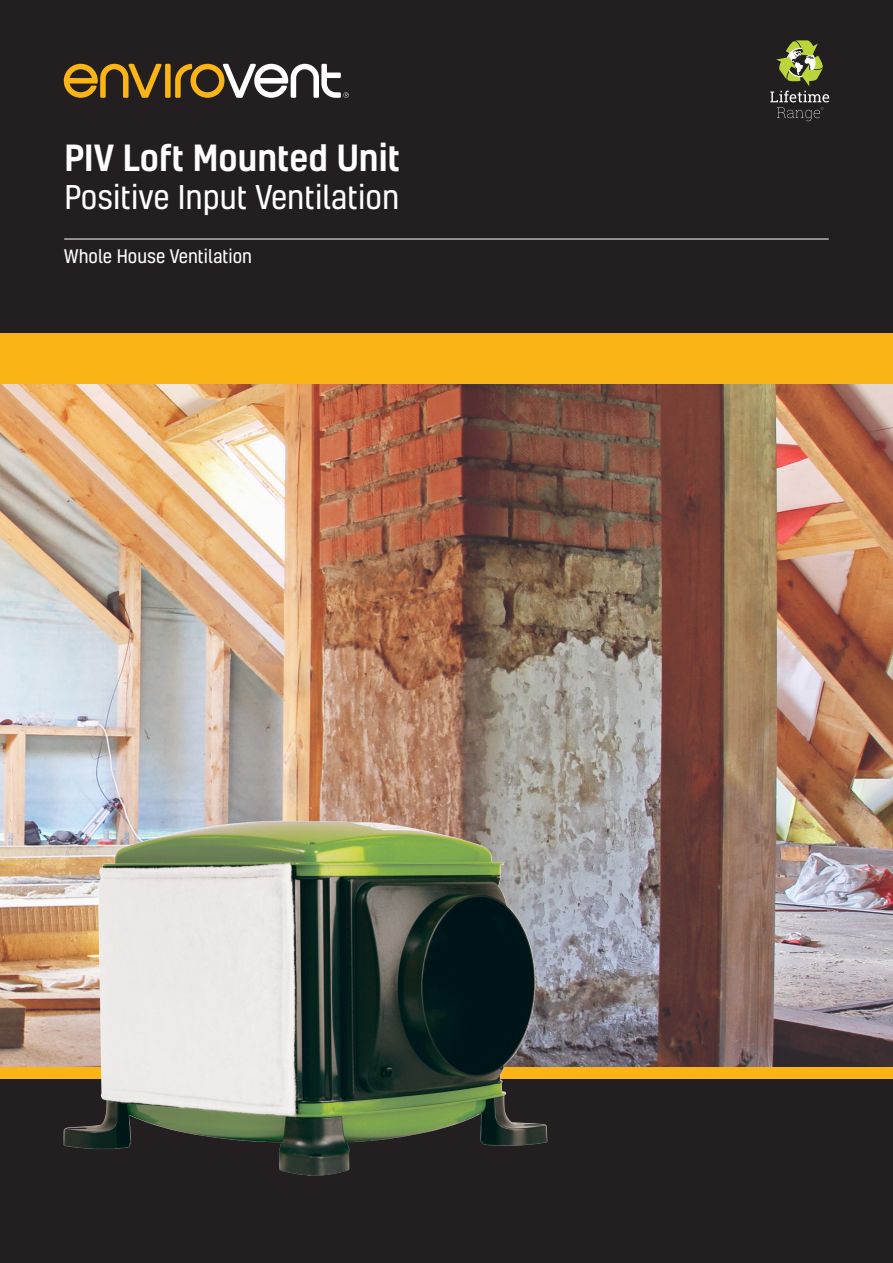
<style>
.page{position:relative;width:893px;height:1263px;background:#231f20}
.page>*{position:absolute;margin:0;border:0;box-sizing:border-box;transform-origin:0 0}
.t1{font:500 34.65px "Kelson";color:#fff}
.t2{font:31.5px "Kelson";color:#fff}
.t3{font:18px "Kelson";color:#fff}
</style>
<div class="page">
<img style="left:0;top:384px;width:893px;height:683px">
<div style="left:165px;top:64px;width:6px;height:34px;background:#fbb416"></div>
<svg style="left:64px;top:64px;width:98px;height:34px"></svg>
<svg style="left:175px;top:64px;width:174px;height:34px"></svg>
<hr style="left:65px;top:239px;width:763px;height:1px;background:#fff">
<svg style="left:770px;top:40px;width:59px;height:81px"></svg>
<div style="left:0;top:334px;width:893px;height:50px;background:#fbb416"></div>
<div style="left:0;top:1067px;width:893px;height:12px;background:#fbb416"></div>
<img style="left:53px;top:821px;width:507px;height:355px">
<p class="t1" style="left:64px;top:134px;width:337px">PIV Loft Mounted Unit</p>
<p class="t2" style="left:64px;top:176px;width:336px">Positive Input Ventilation</p>
<p class="t3" style="left:64px;top:245px;width:190px">Whole House Ventilation</p>
</div>
